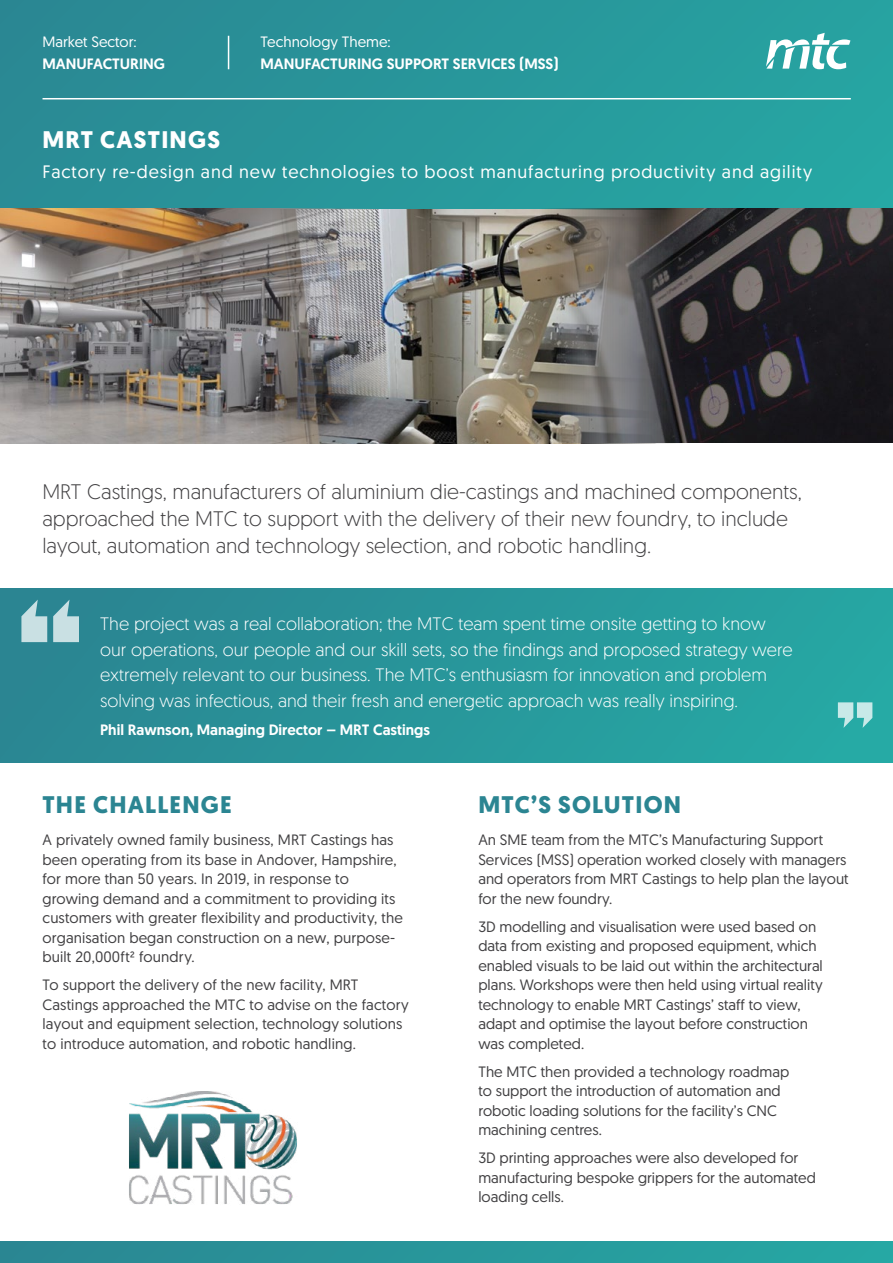
<style>
.page{position:relative;width:893px;height:1263px;background:#fff}
.page>*{position:absolute;margin:0;border:0;box-sizing:border-box;transform-origin:0 0}
.t1{font:700 24px "Geomanist";letter-spacing:.05em;color:#2b8592}
.t2{font:700 24px "Geomanist";letter-spacing:.05em;color:#fff}
.t3{font:300 21px/27px "Geomanist";color:#414042}
.t4{font:300 18px/25.5px "Geomanist";color:#fff}
.t5{font:18px "Geomanist";letter-spacing:.05em;color:#fff}
.t6{font:15px/19.5px "Geomanist";color:#414042}
.t7{font:500 15px "Geomanist";color:#fff}
.t8{font:15px "Geomanist";color:#fff}
</style>
<div class="page">
<div style="left:0;top:0;width:893px;height:210px;background:linear-gradient(to right,#2b8993,#26a5a2)"></div>
<hr style="left:43px;top:98px;width:808px;height:1px;background:#fff">
<hr style="left:228px;top:36px;width:1px;height:33px;background:#fff">
<svg style="left:766px;top:33px;width:84px;height:36px"></svg>
<img style="left:472px;top:210px;width:238px;height:233px">
<div style="left:0;top:1242px;width:893px;height:21px;background:linear-gradient(to right,#2a8692,#26a8a4)"></div>
<div style="left:0;top:589px;width:893px;height:174px;background:linear-gradient(to right,#2b8491,#26a9a4)"></div>
<svg style="left:838px;top:702px;width:34px;height:26px"></svg>
<svg style="left:21px;top:600px;width:58px;height:42px;background:#90bfc5"></svg>
<img style="left:129px;top:1091px;width:168px;height:114px">
<img style="left:0;top:209px;width:472px;height:234px">
<img style="left:519px;top:209px;width:374px;height:233px">
<p class="t8" style="left:43px;top:32px;width:96px">Market Sector:</p>
<p class="t7" style="left:43px;top:54px;width:124px">MANUFACTURING</p>
<p class="t8" style="left:260px;top:32px;width:132px">Technology Theme:</p>
<p class="t7" style="left:260px;top:54px;width:299px">MANUFACTURING SUPPORT SERVICES (MSS)</p>
<h1 class="t2" style="left:43px;top:123px;width:179px">MRT CASTINGS</h1>
<p class="t5" style="left:43px;top:160px;width:771px">Factory re-design and new technologies to boost manufacturing productivity and agility</p>
<h2 class="t3" style="left:42px;top:478px;width:761px">MRT Castings, manufacturers of aluminium die-castings and machined components, approached the MTC to support with the delivery of their new foundry, to include layout, automation and technology selection, and robotic handling.</h2>
<p class="t4" style="left:100px;top:610px;width:694px">The project was a real collaboration; the MTC team spent time onsite getting to know our operations, our people and our skill sets, so the findings and proposed strategy were extremely relevant to our business. The MTC’s enthusiasm for innovation and problem solving was infectious, and their fresh and energetic approach was really inspiring.</p>
<p class="t7" style="left:100px;top:720px;width:331px">Phil Rawnson, Managing Director – MRT Castings</p>
<h1 class="t1" style="left:43px;top:789px;width:191px">THE CHALLENGE</h1>
<p class="t6" style="left:43px;top:830px;width:362px">A privately owned family business, MRT Castings has been operating from its base in Andover, Hampshire, for more than 50 years. In 2019, in response to growing demand and a commitment to providing its customers with greater flexibility and productivity, the organisation began construction on a new, purpose&shy;built 20,000ft² foundry.</p>
<p class="t6" style="left:43px;top:975px;width:368px">To support the delivery of the new facility, MRT Castings approached the MTC to advise on the factory layout and equipment selection, technology solutions to introduce automation, and robotic handling.</p>
<h1 class="t1" style="left:478px;top:789px;width:204px">MTC’S SOLUTION</h1>
<p class="t6" style="left:478px;top:830px;width:372px">An SME team from the MTC’s Manufacturing Support Services (MSS) operation worked closely with managers and operators from MRT Castings to help plan the layout for the new foundry.</p>
<p class="t6" style="left:478px;top:916px;width:346px">3D modelling and visualisation were used based on data from existing and proposed equipment, which enabled visuals to be laid out within the architectural plans. Workshops were then held using virtual reality technology to enable MRT Castings’ staff to view, adapt and optimise the layout before construction was completed.</p>
<p class="t6" style="left:478px;top:1061px;width:312px">The MTC then provided a technology roadmap to support the introduction of automation and robotic loading solutions for the facility’s CNC machining centres.</p>
<p class="t6" style="left:478px;top:1148px;width:339px">3D printing approaches were also developed for manufacturing bespoke grippers for the automated loading cells.</p>
</div>
